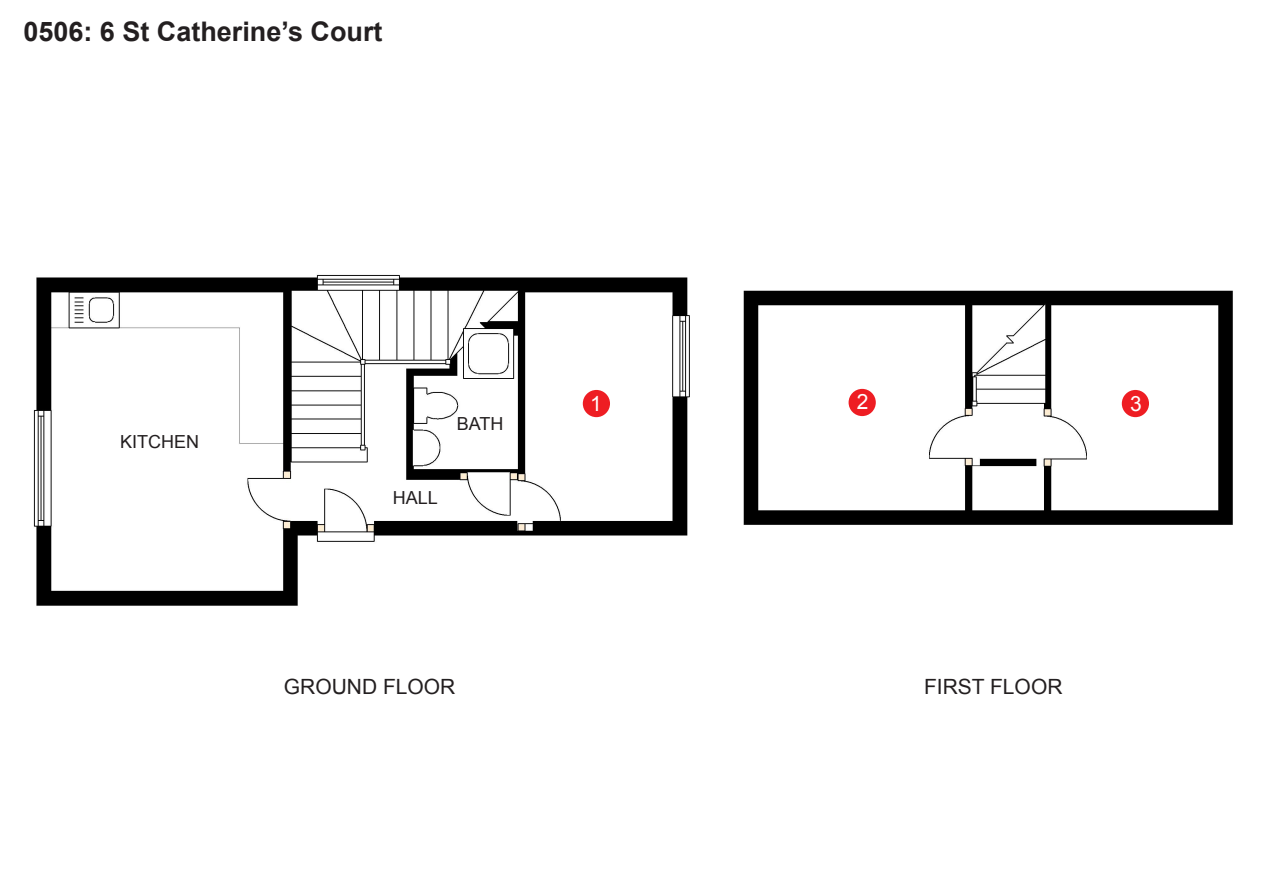
<style>
.page{position:relative;width:1263px;height:893px;background:#fff}
.page>*{position:absolute;margin:0;border:0;box-sizing:border-box;transform-origin:0 0}
.t1{font:700 27px "Arial";color:#231f20}
.t2{font:21px "Arial";color:#231f20}
.t3{font:21px "Arial";color:#fff}
.t4{font:18px "Arial";color:#231f20}
</style>
<div class="page">
<img style="left:33px;top:274px;width:657px;height:332px">
<img style="left:743px;top:290px;width:490px;height:235px">
<div style="left:113px;top:351px;width:95px;height:49px;background:#fff"></div>
<div style="left:549px;top:336px;width:95px;height:39px;background:#fff"></div>
<div style="left:804px;top:342px;width:106px;height:33px;background:#fff"></div>
<div style="left:1089px;top:336px;width:95px;height:49px;background:#fff"></div>
<div style="left:583px;top:390px;width:27px;height:27px;background:#ee1d23;border-radius:50%"></div>
<div style="left:848px;top:389px;width:28px;height:27px;background:#ee1d23;border-radius:50%"></div>
<div style="left:1122px;top:390px;width:27px;height:27px;background:#ee1d23;border-radius:50%"></div>
<p class="t1" style="left:23px;top:14px;width:361px">0506: 6 St Catherine’s Court</p>
<p class="t4" style="left:120px;top:429px;width:81px">KITCHEN</p>
<p class="t4" style="left:457px;top:412px;width:48px">BATH</p>
<p class="t4" style="left:393px;top:486px;width:47px">HALL</p>
<p class="t3" style="left:590px;top:389px;width:13px">1</p>
<p class="t3" style="left:857px;top:388px;width:13px">2</p>
<p class="t3" style="left:1130px;top:389px;width:13px">3</p>
<p class="t2" style="left:284px;top:672px;width:173px">GROUND FLOOR</p>
<p class="t2" style="left:924px;top:672px;width:140px">FIRST FLOOR</p>
</div>
